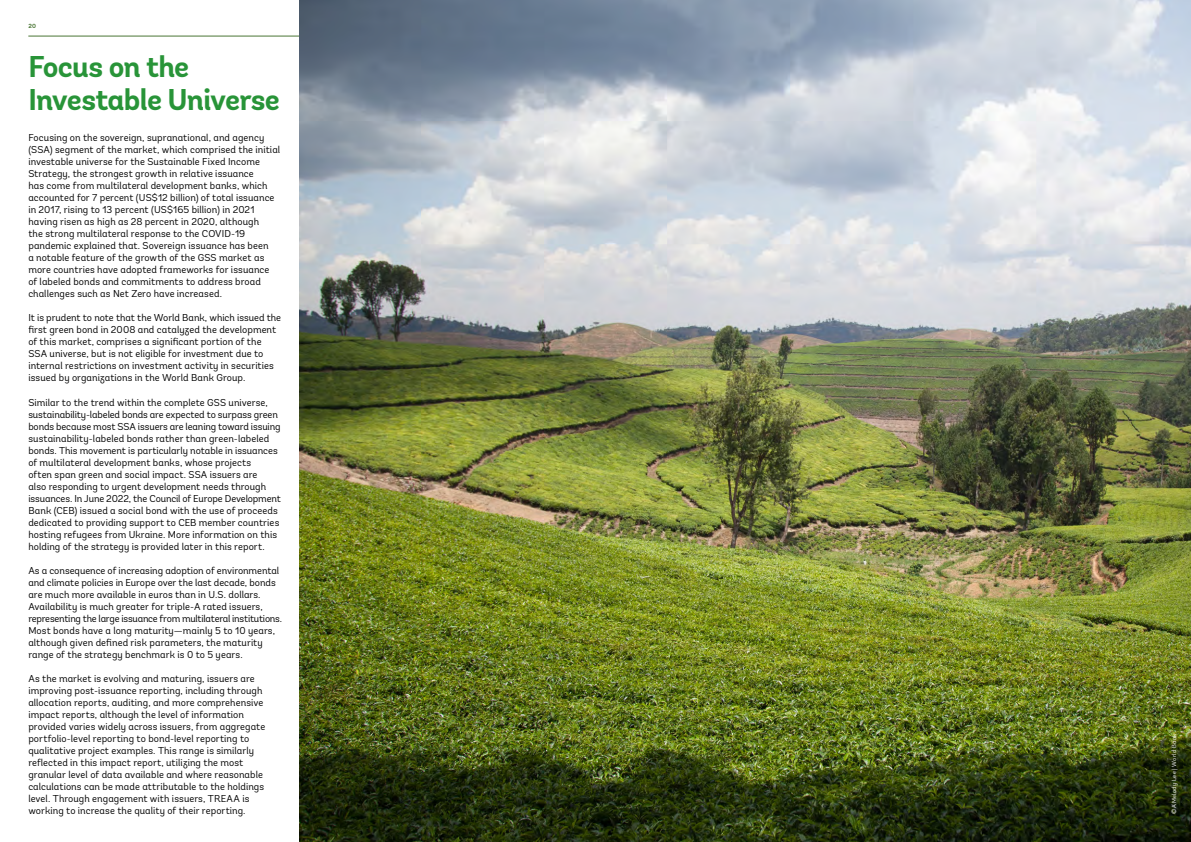
<style>
.page{position:relative;width:1191px;height:842px;background:#fff}
.page>*{position:absolute;margin:0;border:0;box-sizing:border-box;transform-origin:0 0}
.t1{font:700 30px/33px "Andes";letter-spacing:-.025em;color:#289438}
.t2{font:10px/12px "Andes";letter-spacing:.005em;color:#000}
.t3{font:6px "Andes";letter-spacing:.05em;color:#fff}
.t4{font:700 6px "Andes";color:#4a7635}
</style>
<div class="page">
<hr style="left:28px;top:36px;width:271px;height:1px;background:#4a7635">
<img style="left:299px;top:0;width:892px;height:842px">
<p class="t4" style="left:28px;top:23px;width:9px">20</p>
<h1 class="t1" style="left:28px;top:51px;width:253px">Focus on the<br>Investable Universe</h1>
<p class="t2" style="left:28px;top:132px;width:253px">Focusing on the sovereign, supranational, and agency (SSA) segment of the market, which comprised the initial investable universe for the Sustainable Fixed Income Strategy, the strongest growth in relative issuance<br>has come from multilateral development banks, which accounted for 7 percent (US$12 billion) of total issuance in 2017, rising to 13 percent (US$165 billion) in 2021 having risen as high as 28 percent in 2020, although<br>the strong multilateral response to the COVID-19 pandemic explained that. Sovereign issuance has been<br>a notable feature of the growth of the GSS market as more countries have adopted frameworks for issuance of labeled bonds and commitments to address broad challenges such as Net Zero have increased.</p>
<p class="t2" style="left:28px;top:312px;width:254px">It is prudent to note that the World Bank, which issued the first green bond in 2008 and catalyzed the development of this market, comprises a significant portion of the SSA universe, but is not eligible for investment due to internal restrictions on investment activity in securities issued by organizations in the World Bank Group.</p>
<p class="t2" style="left:28px;top:396px;width:254px">Similar to the trend within the complete GSS universe, sustainability-labeled bonds are expected to surpass green bonds because most SSA issuers are leaning toward issuing sustainability-labeled bonds rather than green-labeled bonds. This movement is particularly notable in issuances of multilateral development banks, whose projects<br>often span green and social impact. SSA issuers are<br>also responding to urgent development needs through issuances. In June 2022, the Council of Europe Development Bank (CEB) issued a social bond with the use of proceeds dedicated to providing support to CEB member countries hosting refugees from Ukraine. More information on this holding of the strategy is provided later in this report.</p>
<p class="t2" style="left:28px;top:564px;width:255px">As a consequence of increasing adoption of environmental and climate policies in Europe over the last decade, bonds are much more available in euros than in U.S. dollars.<br>Availability is much greater for triple-A rated issuers, representing the large issuance from multilateral institutions.<br>Most bonds have a long maturity—mainly 5 to 10 years, although given defined risk parameters, the maturity range of the strategy benchmark is 0 to 5 years.</p>
<p class="t2" style="left:28px;top:672px;width:238px">As the market is evolving and maturing, issuers are improving post-issuance reporting, including through allocation reports, auditing, and more comprehensive impact reports, although the level of information provided varies widely across issuers, from aggregate portfolio-level reporting to bond-level reporting to qualitative project examples. This range is similarly reflected in this impact report, utilizing the most granular level of data available and where reasonable calculations can be made attributable to the holdings level. Through engagement with issuers, TREAA is working to increase the quality of their reporting.</p>
<p class="t3" style="left:1170px;top:814px;width:81px;rotate:-90deg">©A'Melody Lee | World Bank</p>
</div>
